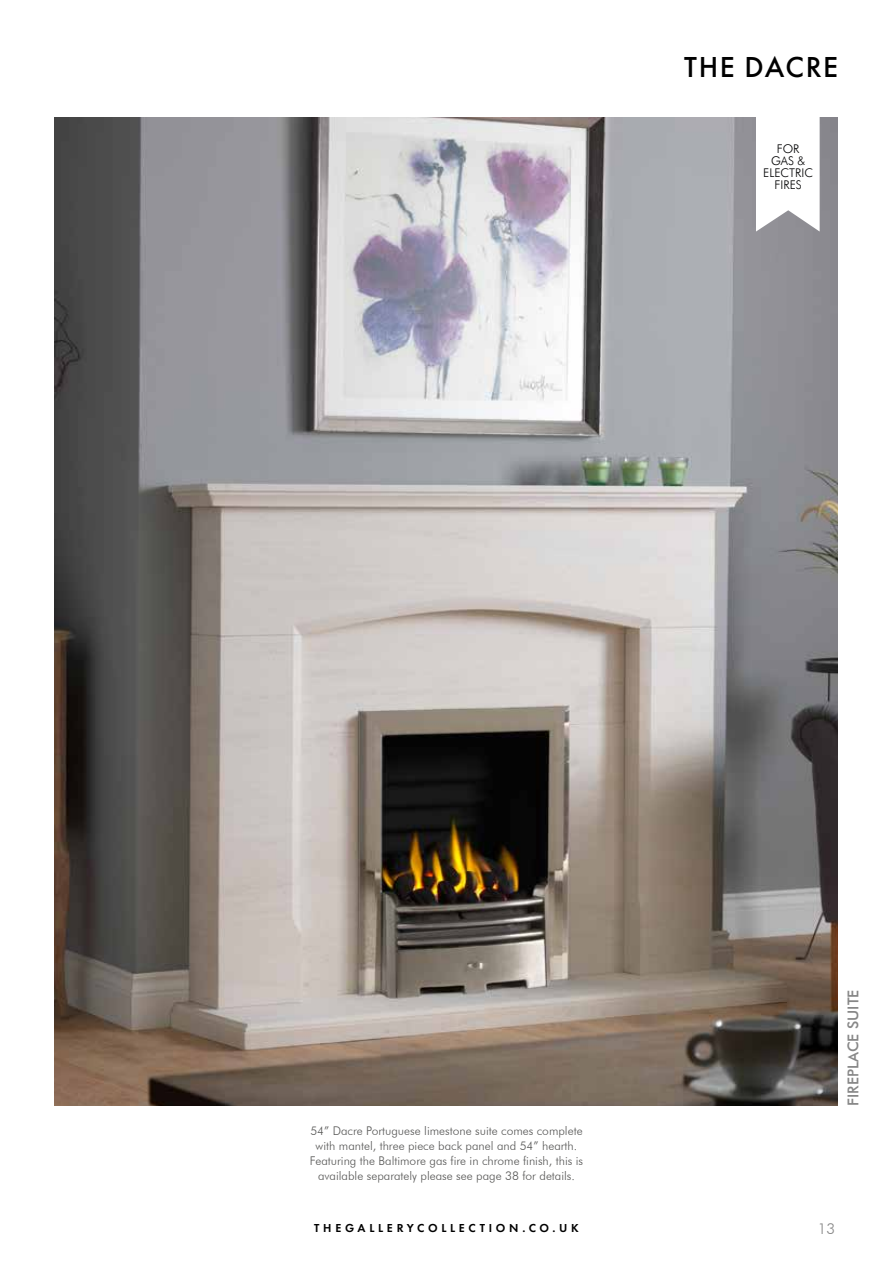
<style>
.page{position:relative;width:893px;height:1263px;background:#fff}
.page>*{position:absolute;margin:0;border:0;box-sizing:border-box;transform-origin:0 0}
.t1{font:500 30px "Futura PT";letter-spacing:.05em;color:#000}
.t2{font:500 15px "Futura BT";color:#878787}
.t3{font:300 15px "Futura BT";color:#878787}
.t4{font:300 12px/15px "Futura BT";color:#575756;text-align:center}
.t5{font:600 12px "Futura PT";letter-spacing:.31em;color:#000}
.t6{font:300 12px/12px "Futura BT";color:#020203;text-align:center}
</style>
<div class="page">
<img style="left:54px;top:117px;width:783px;height:989px">
<svg style="left:756px;top:117px;width:64px;height:115px"></svg>
<h1 class="t1" style="left:684px;top:49px;width:155px">THE DACRE</h1>
<p class="t6" style="left:763px;top:142px;width:51px">FOR<br>GAS &amp;<br>ELECTRIC<br>FIRES</p>
<p class="t4" style="left:310px;top:1123px;width:275px">54” Dacre Portuguese limestone suite comes complete with mantel, three piece back panel and 54” hearth.<br>Featuring the Baltimore gas fire in chrome finish, this is available separately please see page 38 for details.</p>
<p class="t5" style="left:314px;top:1220px;width:266px">THEGALLERYCOLLECTION.CO.UK</p>
<p class="t2" style="left:844px;top:1106px;width:117px;rotate:-90deg">FIREPLACE SUITE</p>
<p class="t3" style="left:818px;top:1220px;width:19px">13</p>
</div>
